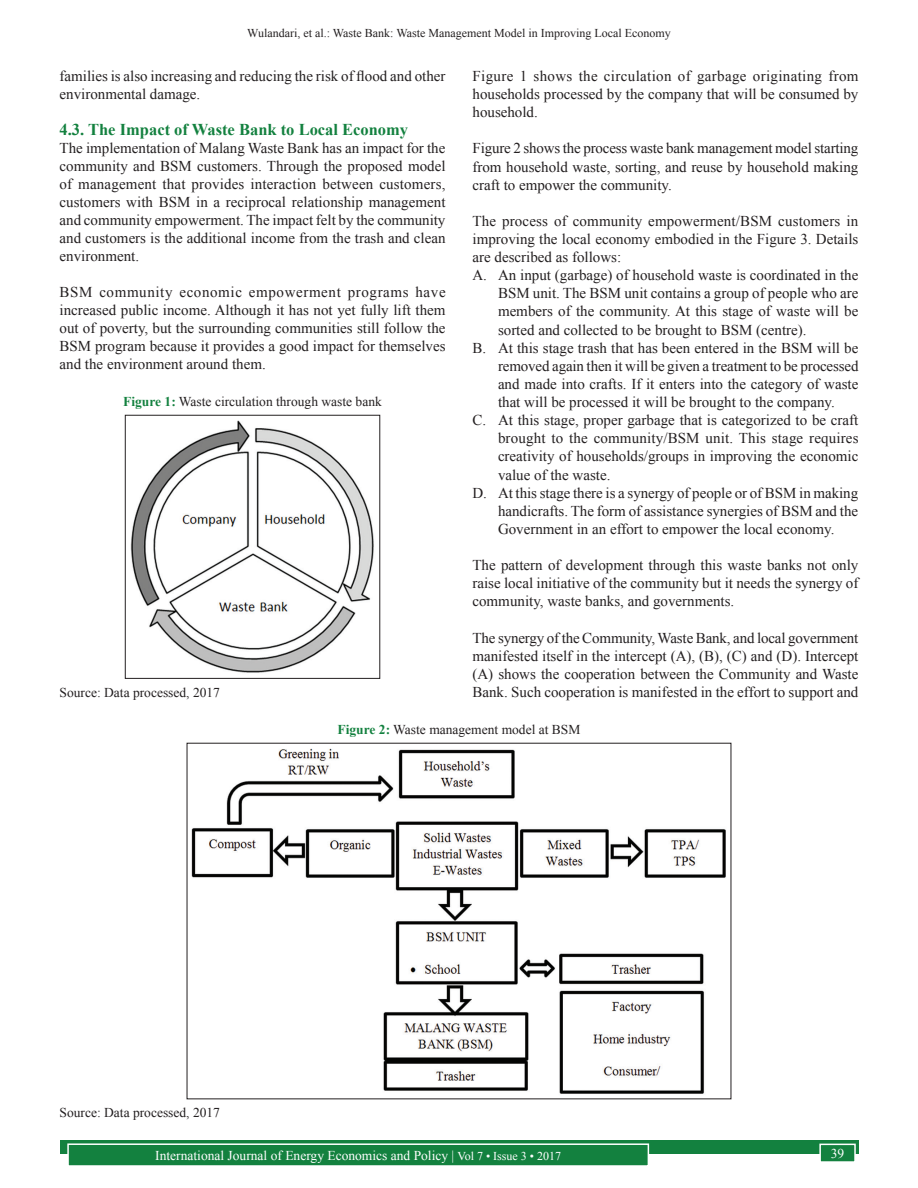
<style>
.page{position:relative;width:918px;height:1188px;background:#fff}
.page>*{position:absolute;margin:0;border:0;box-sizing:border-box;transform-origin:0 0}
.t1{font:700 16.5px "Times New Roman";color:#13813f}
.TX{font:15px/18px "Times New Roman";color:#231f20;text-align:justify}
.L{font:15px/18.1px "Times New Roman";color:#231f20;text-align:justify}
.LL{font:15px/18.1px "Times New Roman";color:#231f20;text-align:justify}
.TX_No_AfterSpace{font:15px/18.1px "Times New Roman";color:#231f20;text-align:justify}
.FGC{font:13.5px "Times New Roman";color:#231f20}
.t2{font:13.5px "Times New Roman";color:#fff}
.FGC_SRC{font:13.5px "Times New Roman";color:#231f20}
.t3{font:12px "Times New Roman";color:#231f20}
.s1{font-weight:700;color:#13813f}
.s2{font-size:12px}
</style>
<div class="page">
<div style="left:60px;top:1140px;width:798px;height:13px;background:#13813f"></div>
<div style="left:68px;top:1144px;width:580px;height:22px;background:#13813f"></div>
<div style="left:67px;top:1143px;width:582px;height:24px;border:2px solid #fff"></div>
<div style="left:820px;top:1144px;width:35px;height:18px;background:#13813f"></div>
<div style="left:819px;top:1144px;width:37px;height:19px;border:2px solid #fff"></div>
<img style="left:130px;top:420px;width:244px;height:253px">
<div style="left:125px;top:415px;width:255px;height:264px;border:1px solid #231f20"></div>
<img style="left:191px;top:748px;width:535px;height:346px">
<p class="t3" style="left:247px;top:25px;width:425px">Wulandari, et al.: Waste Bank: Waste Management Model in Improving Local Economy</p>
<p class="TX" style="left:60px;top:66px;width:387px">families is also increasing and reducing the risk of flood and other environmental damage.</p>
<h2 class="t1" style="left:60px;top:118px;width:350px">4.3. The Impact of Waste Bank to Local Economy</h2>
<p class="TX" style="left:60px;top:138px;width:388px">The implementation of Malang Waste Bank has an impact for the community and BSM customers. Through the proposed model of management that provides interaction between customers, customers with BSM in a reciprocal relationship management and community empowerment. The impact felt by the community and customers is the additional income from the trash and clean environment.</p>
<p class="TX" style="left:60px;top:282px;width:388px">BSM community economic empowerment programs have increased public income. Although it has not yet fully lift them out of poverty, but the surrounding communities still follow the BSM program because it provides a good impact for themselves and the environment around them.</p>
<p class="FGC" style="left:123px;top:392px;width:260px"><span class="s1">Figure 1:</span> Waste circulation through waste bank</p>
<p class="TX" style="left:472px;top:66px;width:388px">Figure 1 shows the circulation of garbage originating from households processed by the company that will be consumed by household.</p>
<p class="TX" style="left:472px;top:139px;width:387px">Figure 2 shows the process waste bank management model starting from household waste, sorting, and reuse by household making craft to empower the community.</p>
<p class="TX_No_AfterSpace" style="left:472px;top:211px;width:387px">The process of community empowerment/BSM customers in improving the local economy embodied in the Figure 3. Details are described as follows:</p>
<p class="L" style="left:498px;top:266px;width:362px;text-indent:-26px">A. An input (garbage) of household waste is coordinated in the BSM unit. The BSM unit contains a group of people who are members of the community. At this stage of waste will be sorted and collected to be brought to BSM (centre).</p>
<p class="L" style="left:498px;top:338px;width:362px;text-indent:-26px">B. At this stage trash that has been entered in the BSM will be removed again then it will be given a treatment to be processed and made into crafts. If it enters into the category of waste that will be processed it will be brought to the company.</p>
<p class="L" style="left:498px;top:411px;width:362px;text-indent:-26px">C. At this stage, proper garbage that is categorized to be craft brought to the community/BSM unit. This stage requires creativity of households/groups in improving the economic value of the waste.</p>
<p class="LL" style="left:498px;top:483px;width:362px;text-indent:-26px">D. At this stage there is a synergy of people or of BSM in making handicrafts. The form of assistance synergies of BSM and the Government in an effort to empower the local economy.</p>
<p class="TX" style="left:472px;top:556px;width:387px">The pattern of development through this waste banks not only raise local initiative of the community but it needs the synergy of community, waste banks, and governments.</p>
<p class="TX" style="left:472px;top:628px;width:387px">The synergy of the Community, Waste Bank, and local government manifested itself in the intercept (A), (B), (C) and (D). Intercept (A) shows the cooperation between the Community and Waste</p>
<p class="FGC_SRC" style="left:60px;top:683px;width:162px">Source: Data processed, 2017</p>
<p class="TX" style="left:472px;top:682px;width:387px">Bank. Such cooperation is manifested in the effort to support and</p>
<p class="FGC" style="left:338px;top:720px;width:244px"><span class="s1">Figure 2:</span> Waste management model at BSM</p>
<p class="FGC_SRC" style="left:60px;top:1103px;width:162px">Source: Data processed, 2017</p>
<p class="t2" style="left:155px;top:1146px;width:407px">International Journal of Energy Economics and Policy | <span class="s2">Vol 7 • Issue 3 • 2017</span></p>
<p class="t2" style="left:831px;top:1144px;width:15px">39</p>
</div>
